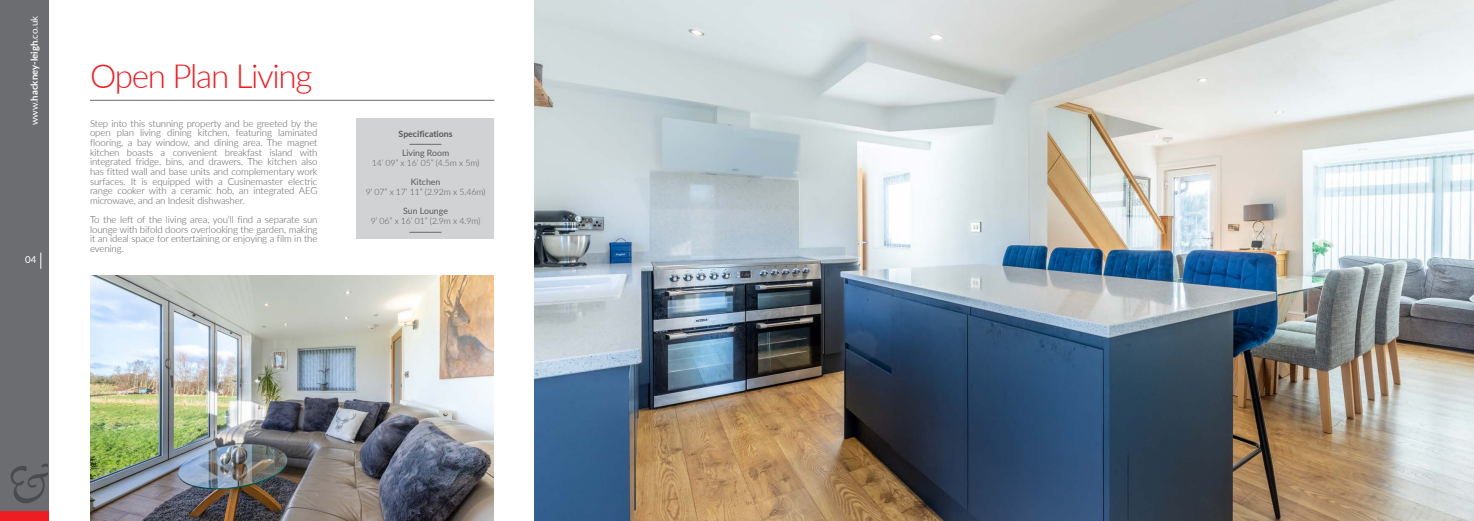
<style>
.page{position:relative;width:1474px;height:521px;background:#fff}
.page>*{position:absolute;margin:0;border:0;box-sizing:border-box;transform-origin:0 0}
.t1{font:300 33.25px "Lato";letter-spacing:-.04em;color:#ee1d23}
.t2{font:300 9.62px/9.6px "Lato";letter-spacing:-.01em;color:#57585a;text-align:justify}
.t3{font:700 9.62px "Lato";color:#fff}
.t4{font:9.62px "Lato";color:#fff}
.t5{font:300 8.75px "Lato";letter-spacing:-.01em;color:#57585a}
.t6{font:8.75px "Lato";color:#57585a}
.t7{font:700 8.75px "Lato";color:#57585a}
.s1{font-weight:400}
</style>
<div class="page">
<div style="left:0;top:0;width:48px;height:521px;background:#6c6d70"></div>
<div style="left:0;top:511px;width:48px;height:10px;background:#ee1d23"></div>
<svg style="left:11px;top:464px;width:37px;height:39px"></svg>
<svg style="left:40px;top:253px;width:1px;height:15px"></svg>
<hr style="left:90px;top:100px;width:404px;height:1px;background:#6c6d70">
<img style="left:90px;top:275px;width:404px;height:246px">
<div style="left:356px;top:118px;width:138px;height:121px;background:#d1d2d4"></div>
<hr style="left:410px;top:144px;width:31px;height:1px;background:#6c6d70">
<hr style="left:410px;top:232px;width:31px;height:1px;background:#6c6d70">
<img style="left:534px;top:0;width:939px;height:521px">
<p class="t3" style="left:27px;top:125px;width:111px;rotate:-90deg"><span class="s1">www.</span>hackney-leigh<span class="s1">.co.uk</span></p>
<p class="t4" style="left:25px;top:253px;width:13px">04</p>
<p class="t1" style="left:90px;top:52px;width:224px">Open Plan Living</p>
<p class="t2" style="left:90px;top:118px;width:229px">Step into this stunning property and be greeted by the open plan living dining kitchen, featuring laminated flooring, a bay window, and dining area. The magnet kitchen boasts a convenient breakfast island with integrated fridge, bins, and drawers. The kitchen also has fitted wall and base units and complementary work surfaces. It is equipped with a Cusinemaster electric range cooker with a ceramic hob, an integrated AEG microwave, and an Indesit dishwasher.</p>
<p class="t2" style="left:90px;top:214px;width:229px">To the left of the living area, you’ll find a separate sun lounge with bifold doors overlooking the garden, making it an ideal space for entertaining or enjoying a film in the evening.</p>
<p class="t7" style="left:398px;top:127px;width:56px">Specifications</p>
<p class="t6" style="left:402px;top:147px;width:49px">Living Room</p>
<p class="t5" style="left:372px;top:157px;width:109px">14’ 09” x 16’ 05” (4.5m x 5m)</p>
<p class="t6" style="left:411px;top:176px;width:31px">Kitchen</p>
<p class="t5" style="left:366px;top:186px;width:121px">9’ 07” x 17’ 11” (2.92m x 5.46m)</p>
<p class="t6" style="left:403px;top:205px;width:46px">Sun Lounge</p>
<p class="t5" style="left:371px;top:215px;width:111px">9’ 06” x 16’ 01” (2.9m x 4.9m)</p>
</div>
